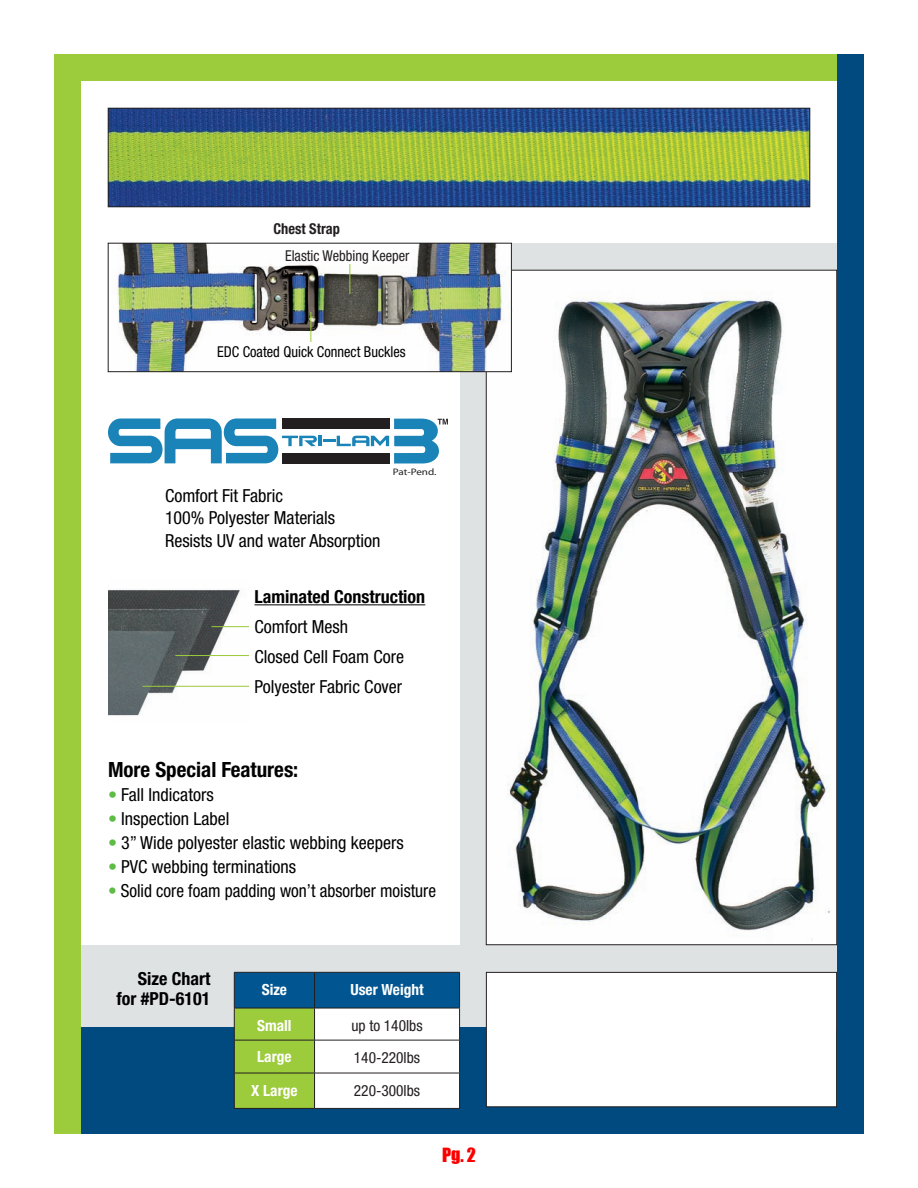
<style>
.page{position:relative;width:918px;height:1188px;background:#fff}
.page>*{position:absolute;margin:0;border:0;box-sizing:border-box;transform-origin:0 0}
.t1{font:700 condensed 21px "Helvetica Neue";color:#000}
.t2{font:condensed 18px "Helvetica Neue";color:#000}
.t3{font:condensed 18px "Helvetica Neue";color:#000;scale:.96 1}
.t4{font:700 condensed 18px "Helvetica Neue";color:#000}
.t5{font:18px "Impact";color:#fc0000}
.t6{font:700 condensed 15.45px "Helvetica Neue";color:#fff}
.t7{font:condensed 15.45px "Helvetica Neue";color:#231f20}
.t8{font:condensed 15px "Helvetica Neue";color:#000;scale:.96 1}
.t9{font:condensed 15px "Helvetica Neue";color:#231f20;scale:.96 1}
.t10{font:700 condensed 15px "Helvetica Neue";color:#231f20;scale:.96 1}
.t11{font:9.45px "Myriad Pro";letter-spacing:-.005em;color:#231f20;scale:1.18 1}
.s1{color:#5dbb46}
</style>
<div class="page">
<div style="left:81px;top:945px;width:431px;height:189px;background:#dfe2e3"></div>
<div style="left:460px;top:243px;width:404px;height:891px;background:#dfe2e3"></div>
<div style="left:81px;top:1028px;width:783px;height:106px;background:#014a7f"></div>
<svg style="left:108px;top:418px;width:209px;height:45px"></svg>
<hr style="left:318px;top:436px;width:4px;height:10px;background:#1a83b7">
<div style="left:282px;top:419px;width:107px;height:10px;background:#231f20"></div>
<div style="left:282px;top:453px;width:107px;height:11px;background:#231f20"></div>
<svg style="left:323px;top:419px;width:125px;height:44px"></svg>
<div style="left:54px;top:62px;width:27px;height:1072px;background:#9ccb3b"></div>
<div style="left:54px;top:54px;width:810px;height:27px;background:#9ccb3b"></div>
<svg style="left:235px;top:973px;width:224px;height:135px;background:#a0c2ad"></svg>
<hr style="left:234px;top:972px;width:81px;height:1px;background:#231f20">
<hr style="left:234px;top:973px;width:1px;height:35px;background:#231f20">
<hr style="left:315px;top:972px;width:145px;height:1px;background:#231f20">
<hr style="left:314px;top:973px;width:1px;height:35px;background:#231f20">
<hr style="left:459px;top:973px;width:1px;height:35px;background:#231f20">
<hr style="left:234px;top:1008px;width:81px;height:1px;background:#231f20">
<hr style="left:234px;top:1008px;width:1px;height:32px;background:#231f20">
<hr style="left:315px;top:1008px;width:145px;height:1px;background:#231f20">
<hr style="left:314px;top:1008px;width:1px;height:32px;background:#231f20">
<hr style="left:459px;top:1008px;width:1px;height:32px;background:#231f20">
<hr style="left:234px;top:1040px;width:81px;height:1px;background:#231f20">
<hr style="left:234px;top:1040px;width:1px;height:33px;background:#231f20">
<hr style="left:315px;top:1040px;width:145px;height:1px;background:#231f20">
<hr style="left:314px;top:1040px;width:1px;height:33px;background:#231f20">
<hr style="left:459px;top:1040px;width:1px;height:33px;background:#231f20">
<hr style="left:234px;top:1073px;width:81px;height:1px;background:#231f20">
<hr style="left:234px;top:1073px;width:1px;height:35px;background:#231f20">
<hr style="left:315px;top:1073px;width:145px;height:1px;background:#231f20">
<hr style="left:314px;top:1073px;width:1px;height:35px;background:#231f20">
<hr style="left:459px;top:1073px;width:1px;height:35px;background:#231f20">
<hr style="left:234px;top:1108px;width:81px;height:1px;background:#231f20">
<hr style="left:315px;top:1108px;width:145px;height:1px;background:#231f20">
<div style="left:486px;top:972px;width:351px;height:135px;background:#fff;border:1px solid #231f20"></div>
<img style="left:108px;top:589px;width:141px;height:127px">
<hr style="left:254px;top:604px;width:171px;height:1px;background:#000">
<hr style="left:212px;top:626px;width:37px;height:1px;background:#9ccb3b">
<hr style="left:176px;top:655px;width:73px;height:1px;background:#9ccb3b">
<hr style="left:142px;top:686px;width:107px;height:1px;background:#9ccb3b">
<img style="left:488px;top:272px;width:347px;height:671px">
<img style="left:117px;top:245px;width:393px;height:125px">
<div style="left:108px;top:243px;width:404px;height:129px;border:1px solid #231f20"></div>
<img style="left:110px;top:110px;width:698px;height:95px">
<div style="left:108px;top:108px;width:702px;height:99px;border:1px solid #231f20"></div>
<div style="left:837px;top:54px;width:27px;height:1080px;background:#014a7f"></div>
<hr style="left:350px;top:264px;width:1px;height:30px;background:#9ccb3b">
<hr style="left:310px;top:312px;width:1px;height:30px;background:#9ccb3b">
<p class="t10" style="left:274px;top:219px;width:71px">Chest Strap</p>
<p class="t9" style="left:285px;top:247px;width:131px">Elastic Webbing Keeper</p>
<p class="t8" style="left:217px;top:343px;width:198px">EDC Coated Quick Connect Buckles</p>
<p class="t2" style="left:165px;top:485px;width:120px">Comfort Fit Fabric</p>
<p class="t2" style="left:165px;top:507px;width:172px">100% Polyester Materials</p>
<p class="t2" style="left:165px;top:530px;width:217px">Resists UV and water Absorption</p>
<p class="t11" style="left:393px;top:466px;width:39px">Pat-Pend.</p>
<p class="t4" style="left:254px;top:586px;width:172px">Laminated Construction</p>
<p class="t2" style="left:254px;top:616px;width:95px">Comfort Mesh</p>
<p class="t2" style="left:254px;top:646px;width:151px">Closed Cell Foam Core</p>
<p class="t2" style="left:254px;top:676px;width:149px">Polyester Fabric Cover</p>
<p class="t1" style="left:108px;top:757px;width:192px">More Special Features:</p>
<p class="t2" style="left:108px;top:784px;width:107px"><span class="s1">•</span> Fall Indicators</p>
<p class="t2" style="left:108px;top:808px;width:123px"><span class="s1">•</span> Inspection Label</p>
<p class="t2" style="left:108px;top:832px;width:297px"><span class="s1">•</span> 3” Wide polyester elastic webbing keepers</p>
<p class="t2" style="left:108px;top:856px;width:190px"><span class="s1">•</span> PVC webbing terminations</p>
<p class="t3" style="left:108px;top:880px;width:343px"><span class="s1">•</span> Solid core foam padding won’t absorber moisture</p>
<p class="t4" style="left:138px;top:968px;width:74px">Size Chart</p>
<p class="t4" style="left:117px;top:988px;width:95px">for #PD-6101</p>
<p class="t6" style="left:262px;top:981px;width:27px">Size</p>
<p class="t6" style="left:350px;top:981px;width:75px">User Weight</p>
<p class="t6" style="left:257px;top:1016px;width:36px">Small</p>
<p class="t7" style="left:351px;top:1017px;width:73px">up to 140lbs</p>
<p class="t6" style="left:257px;top:1047px;width:36px">Large</p>
<p class="t7" style="left:354px;top:1049px;width:68px">140-220lbs</p>
<p class="t6" style="left:251px;top:1081px;width:48px">X Large</p>
<p class="t7" style="left:354px;top:1082px;width:68px">220-300lbs</p>
<p class="t5" style="left:442px;top:1141px;width:35px">Pg. 2</p>
</div>
